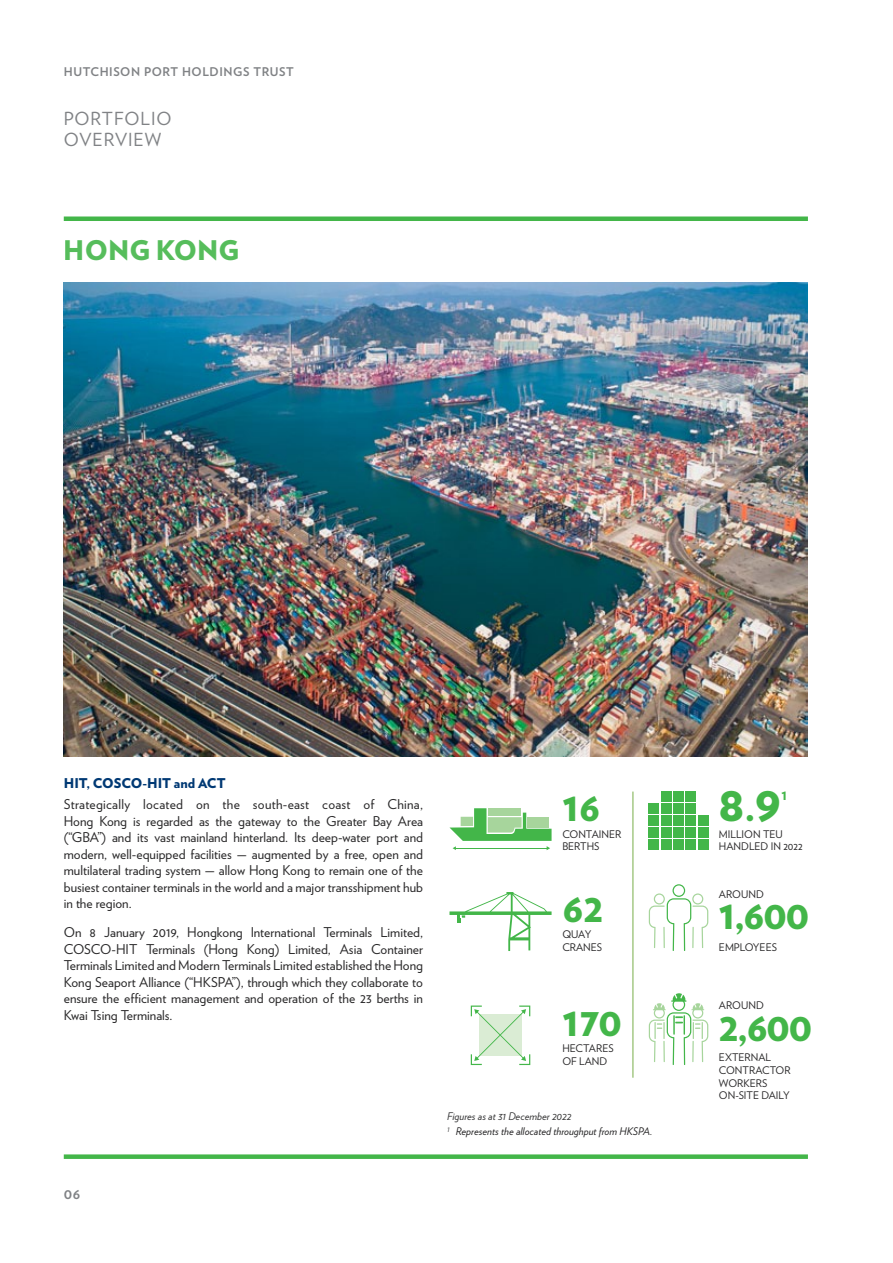
<style>
.page{position:relative;width:893px;height:1263px;background:#fff}
.page>*{position:absolute;margin:0;border:0;box-sizing:border-box;transform-origin:0 0}
.t1{font:900 40.5px "Verlag";color:#43b649}
.t2{font:900 27px "Verlag";color:#43b649}
.t3{font:18px "Verlag";letter-spacing:.05em;color:#808285}
.t4{font:700 15px "Verlag";color:#808285}
.t5{font:13.5px/16.5px "Verlag";color:#292829;text-align:justify}
.t6{font:900 13.5px "Verlag";color:#003974}
.t7{font:700 12px "Verlag";letter-spacing:.05em;color:#808285}
.t8{font:900 11.4px "Verlag";color:#43b649}
.t9{font:10.5px/12.6px "Verlag";color:#292829}
.t10{font:italic 10.5px "Verlag";color:#292829}
.t11{font:italic 10.5px "Verlag";color:#383839}
</style>
<div class="page">
<hr style="left:633px;top:791px;width:1px;height:287px;background:#78ae48">
<svg style="left:649px;top:993px;width:59px;height:72px"></svg>
<div style="left:64px;top:216px;width:744px;height:5px;background:#43b649"></div>
<img style="left:64px;top:283px;width:744px;height:473px">
<div style="left:64px;top:1154px;width:744px;height:5px;background:#43b649"></div>
<svg style="left:449px;top:892px;width:103px;height:59px"></svg>
<svg style="left:649px;top:884px;width:59px;height:67px"></svg>
<svg style="left:471px;top:1005px;width:59px;height:60px"></svg>
<svg style="left:449px;top:808px;width:103px;height:42px"></svg>
<div style="left:649px;top:840px;width:10px;height:10px;background:#43b649"></div>
<div style="left:661px;top:840px;width:10px;height:10px;background:#43b649"></div>
<div style="left:673px;top:840px;width:11px;height:10px;background:#43b649"></div>
<div style="left:686px;top:840px;width:10px;height:10px;background:#43b649"></div>
<div style="left:698px;top:840px;width:10px;height:10px;background:#43b649"></div>
<div style="left:649px;top:828px;width:10px;height:10px;background:#43b649"></div>
<div style="left:661px;top:828px;width:10px;height:10px;background:#43b649"></div>
<div style="left:673px;top:828px;width:11px;height:10px;background:#43b649"></div>
<div style="left:686px;top:828px;width:10px;height:10px;background:#43b649"></div>
<div style="left:698px;top:828px;width:10px;height:10px;background:#43b649"></div>
<div style="left:649px;top:816px;width:10px;height:10px;background:#43b649"></div>
<div style="left:661px;top:816px;width:10px;height:10px;background:#43b649"></div>
<div style="left:673px;top:816px;width:11px;height:10px;background:#43b649"></div>
<div style="left:686px;top:816px;width:10px;height:10px;background:#43b649"></div>
<div style="left:698px;top:816px;width:10px;height:10px;background:#43b649"></div>
<div style="left:649px;top:804px;width:10px;height:10px;background:#43b649"></div>
<div style="left:661px;top:804px;width:10px;height:10px;background:#43b649"></div>
<div style="left:673px;top:804px;width:11px;height:10px;background:#43b649"></div>
<div style="left:686px;top:804px;width:10px;height:10px;background:#43b649"></div>
<div style="left:661px;top:791px;width:10px;height:11px;background:#43b649"></div>
<div style="left:673px;top:791px;width:11px;height:11px;background:#43b649"></div>
<div style="left:686px;top:791px;width:10px;height:11px;background:#43b649"></div>
<p class="t7" style="left:64px;top:62px;width:232px">HUTCHISON PORT HOLDINGS TRUST</p>
<p class="t3" style="left:64px;top:106px;width:109px">PORTFOLIO</p>
<p class="t3" style="left:64px;top:127px;width:99px">OVERVIEW</p>
<h2 class="t2" style="left:64px;top:228px;width:177px">HONG KONG</h2>
<p class="t6" style="left:64px;top:772px;width:163px">HIT, COSCO-HIT and ACT</p>
<p class="t5" style="left:64px;top:795px;width:361px">Strategically located on the south-east coast of China, Hong Kong is regarded as the gateway to the Greater Bay Area (“GBA”) and its vast mainland hinterland. Its deep-water port and modern, well-equipped facilities — augmented by a free, open and multilateral trading system — allow Hong Kong to remain one of the busiest container terminals in the world and a major transshipment hub in the region.</p>
<p class="t5" style="left:64px;top:923px;width:361px">On 8 January 2019, Hongkong International Terminals Limited, COSCO-HIT Terminals (Hong Kong) Limited, Asia Container Terminals Limited and Modern Terminals Limited established the Hong Kong Seaport Alliance (“HKSPA”), through which they collaborate to ensure the efficient management and operation of the 23 berths in Kwai Tsing Terminals.</p>
<p class="t4" style="left:64px;top:1182px;width:18px">06</p>
<p class="t1" style="left:562px;top:773px;width:39px">16</p>
<p class="t1" style="left:719px;top:773px;width:64px">8.9</p>
<p class="t8" style="left:781px;top:786px;width:7px">1</p>
<p class="t9" style="left:562px;top:827px;width:61px">CONTAINER</p>
<p class="t9" style="left:562px;top:840px;width:39px">BERTHS</p>
<p class="t1" style="left:562px;top:874px;width:43px">62</p>
<p class="t9" style="left:562px;top:928px;width:31px">QUAY</p>
<p class="t9" style="left:562px;top:940px;width:41px">CRANES</p>
<p class="t1" style="left:562px;top:988px;width:61px">170</p>
<p class="t9" style="left:562px;top:1042px;width:53px">HECTARES</p>
<p class="t9" style="left:562px;top:1054px;width:46px">OF LAND</p>
<p class="t11" style="left:447px;top:1108px;width:126px">Figures as at 31 December 2022</p>
<p class="t10" style="left:447px;top:1123px;width:207px"><sup>1</sup> Represents the allocated throughput from HKSPA.</p>
<p class="t9" style="left:719px;top:827px;width:65px">MILLION TEU</p>
<p class="t9" style="left:719px;top:839px;width:85px">HANDLED IN 2022</p>
<p class="t9" style="left:719px;top:887px;width:46px">AROUND</p>
<p class="t1" style="left:719px;top:881px;width:92px">1,600</p>
<p class="t9" style="left:719px;top:940px;width:59px">EMPLOYEES</p>
<p class="t9" style="left:719px;top:998px;width:46px">AROUND</p>
<p class="t1" style="left:719px;top:993px;width:95px">2,600</p>
<p class="t9" style="left:719px;top:1051px;width:73px">EXTERNAL<br>CONTRACTOR</p>
<p class="t9" style="left:719px;top:1076px;width:72px">WORKERS<br>ON-SITE DAILY</p>
</div>
